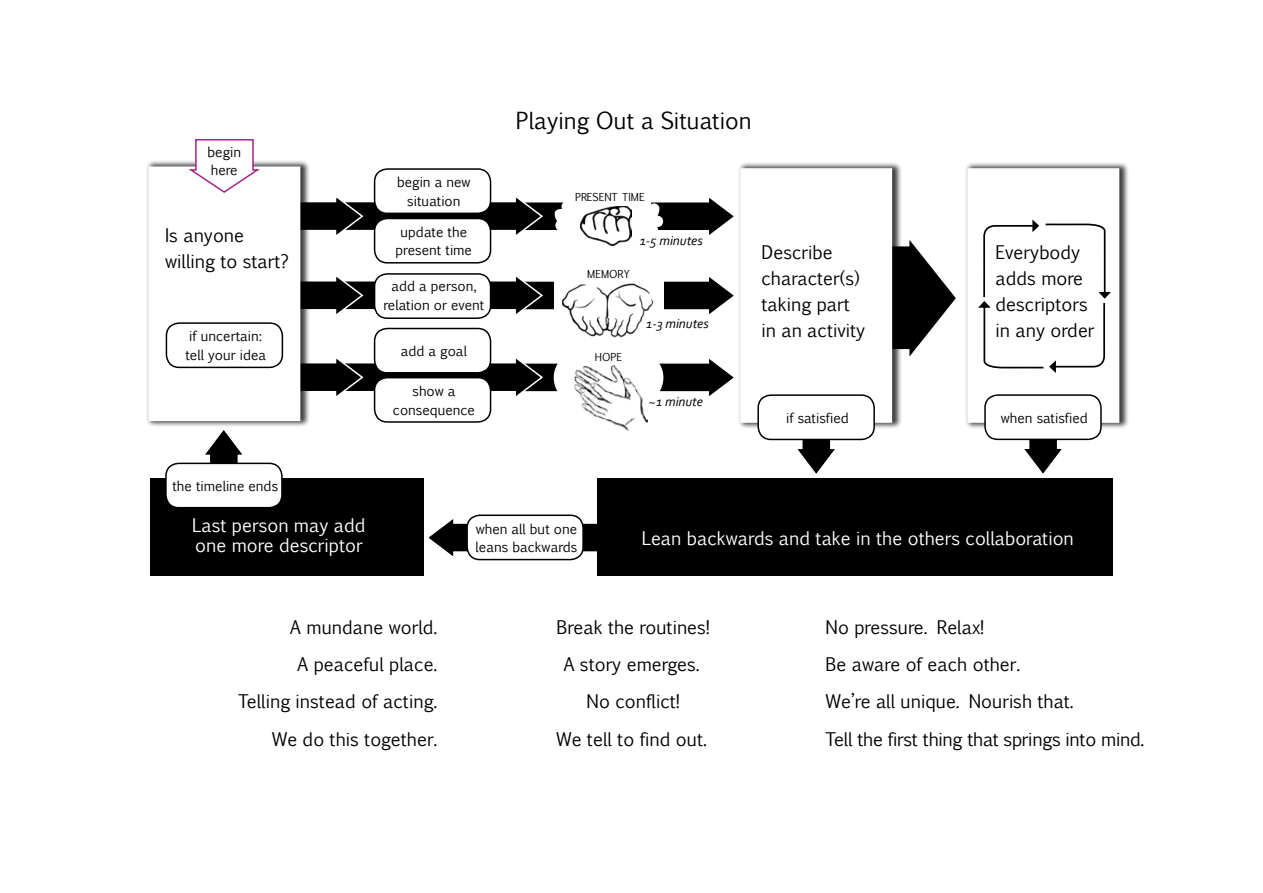
<style>
.page{position:relative;width:1263px;height:893px;background:#fff}
.page>*{position:absolute;margin:0;border:0;box-sizing:border-box;transform-origin:0 0}
.taglines{font:22.5px "Euphemia CAS";color:#000}
.taglines-2{font:18px "Euphemia CAS";color:#000}
.taglines-3{font:18px/20.2px "Euphemia CAS";color:#fff}
.flowchart_text{font:13.5px "Euphemia CAS";color:#000}
.flowchart_text-2{font:italic 13.5px "Corbel";color:#000}
.flowchart_text-3{font:10.5px "Euphemia CAS";color:#000}
</style>
<div class="page">
<svg style="left:429px;top:517px;width:168px;height:44px"></svg>
<div style="left:597px;top:479px;width:516px;height:97px;background:#000"></div>
<div style="left:150px;top:479px;width:274px;height:97px;background:#000"></div>
<svg style="left:345px;top:354px;width:389px;height:47px"></svg>
<svg style="left:809px;top:274px;width:147px;height:200px"></svg>
<svg style="left:1035px;top:464px;width:16px;height:10px"></svg>
<svg style="left:345px;top:273px;width:389px;height:46px"></svg>
<div style="left:145px;top:159px;width:200px;height:303px;background:#000;opacity:.75"></div>
<div style="left:148px;top:166px;width:152px;height:255px;background:#fff;border:2px solid #fff"></div>
<div style="left:736px;top:161px;width:201px;height:303px;background:#000;opacity:.75"></div>
<div style="left:740px;top:168px;width:152px;height:255px;background:#fff;border:2px solid #fff"></div>
<div style="left:964px;top:161px;width:200px;height:303px;background:#000;opacity:.75"></div>
<div style="left:967px;top:168px;width:152px;height:255px;background:#fff;border:2px solid #fff"></div>
<div style="left:467px;top:515px;width:116px;height:45px;background:#fff;border-radius:13px"></div>
<div style="left:466px;top:514px;width:118px;height:46px;border:2px solid #000;border-radius:13px"></div>
<div style="left:166px;top:463px;width:116px;height:45px;background:#fff;border-radius:13px"></div>
<div style="left:165px;top:463px;width:118px;height:45px;border:2px solid #000;border-radius:13px"></div>
<div style="left:166px;top:322px;width:117px;height:46px;border:2px solid #000;border-radius:13px"></div>
<div style="left:758px;top:395px;width:116px;height:44px;background:#fff;border-radius:13px"></div>
<div style="left:757px;top:394px;width:118px;height:46px;border:2px solid #000;border-radius:13px"></div>
<div style="left:985px;top:395px;width:116px;height:44px;background:#fff;border-radius:13px"></div>
<div style="left:984px;top:394px;width:118px;height:46px;border:2px solid #000;border-radius:13px"></div>
<div style="left:375px;top:274px;width:115px;height:44px;background:#fff;border-radius:13px"></div>
<div style="left:374px;top:273px;width:117px;height:46px;border:2px solid #000;border-radius:13px"></div>
<div style="left:375px;top:328px;width:115px;height:45px;background:#fff;border-radius:13px"></div>
<div style="left:374px;top:328px;width:117px;height:46px;border:2px solid #000;border-radius:13px"></div>
<div style="left:375px;top:378px;width:115px;height:44px;background:#fff;border-radius:13px"></div>
<div style="left:374px;top:377px;width:117px;height:46px;border:2px solid #000;border-radius:13px"></div>
<div style="left:554px;top:258px;width:109px;height:75px;background:#fff"></div>
<div style="left:554px;top:340px;width:109px;height:75px;background:#fff;border-radius:50%"></div>
<svg style="left:186px;top:139px;width:551px;height:125px"></svg>
<img style="left:562px;top:283px;width:91px;height:55px">
<img style="left:575px;top:365px;width:73px;height:66px">
<img style="left:580px;top:206px;width:51px;height:40px">
<svg style="left:978px;top:220px;width:133px;height:153px"></svg>
<p class="flowchart_text" style="left:207px;top:142px;width:35px">begin</p>
<p class="flowchart_text" style="left:211px;top:160px;width:28px">here</p>
<p class="taglines-2" style="left:165px;top:222px;width:81px">Is anyone</p>
<p class="taglines-2" style="left:165px;top:248px;width:125px">willing to start?</p>
<p class="flowchart_text" style="left:189px;top:327px;width:74px">if uncertain:</p>
<p class="flowchart_text" style="left:185px;top:345px;width:82px">tell your idea</p>
<p class="flowchart_text" style="left:397px;top:173px;width:75px">begin a new</p>
<p class="flowchart_text" style="left:407px;top:191px;width:55px">situation</p>
<p class="flowchart_text" style="left:401px;top:222px;width:68px">update the</p>
<p class="flowchart_text" style="left:396px;top:241px;width:78px">present time</p>
<p class="flowchart_text" style="left:391px;top:276px;width:87px">add a person,</p>
<p class="flowchart_text" style="left:384px;top:295px;width:102px">relation or event</p>
<p class="flowchart_text" style="left:401px;top:341px;width:68px">add a goal</p>
<p class="flowchart_text" style="left:412px;top:381px;width:45px">show a</p>
<p class="flowchart_text" style="left:393px;top:400px;width:84px">consequence</p>
<p class="taglines" style="left:516px;top:104px;width:237px">Playing Out a Situation</p>
<p class="flowchart_text-3" style="left:575px;top:190px;width:71px">PRESENT TIME</p>
<p class="flowchart_text-3" style="left:587px;top:267px;width:44px">MEMORY</p>
<p class="flowchart_text-2" style="left:640px;top:232px;width:65px">1-5 minutes</p>
<p class="flowchart_text-3" style="left:595px;top:349px;width:29px">HOPE</p>
<p class="flowchart_text-2" style="left:646px;top:315px;width:64px">1-3 minutes</p>
<p class="flowchart_text-2" style="left:649px;top:394px;width:56px">~1 minute</p>
<p class="taglines-2" style="left:761px;top:239px;width:73px">Describe</p>
<p class="taglines-2" style="left:761px;top:265px;width:100px">character(s)</p>
<p class="taglines-2" style="left:761px;top:291px;width:90px">taking part</p>
<p class="taglines-2" style="left:761px;top:317px;width:105px">in an activity</p>
<p class="flowchart_text" style="left:786px;top:408px;width:64px">if satisfied</p>
<p class="taglines-2" style="left:995px;top:239px;width:86px">Everybody</p>
<p class="taglines-2" style="left:995px;top:265px;width:89px">adds more</p>
<p class="taglines-2" style="left:995px;top:291px;width:94px">descriptors</p>
<p class="taglines-2" style="left:995px;top:317px;width:101px">in any order</p>
<p class="flowchart_text" style="left:1001px;top:408px;width:89px">when satisfied</p>
<p class="flowchart_text" style="left:172px;top:476px;width:107px">the timeline ends</p>
<p class="taglines-3" style="left:192px;top:515px;width:175px">Last person may add one more descriptor</p>
<p class="flowchart_text" style="left:476px;top:519px;width:103px">when all but one</p>
<p class="flowchart_text" style="left:476px;top:537px;width:103px">leans backwards</p>
<p class="taglines-3" style="left:642px;top:528px;width:434px">Lean backwards and take in the others collaboration</p>
<p class="taglines-2" style="left:290px;top:614px;width:149px">A mundane world.</p>
<p class="taglines-2" style="left:297px;top:651px;width:142px">A peaceful place.</p>
<p class="taglines-2" style="left:238px;top:689px;width:201px">Telling instead of acting.</p>
<p class="taglines-2" style="left:272px;top:726px;width:167px">We do this together.</p>
<p class="taglines-2" style="left:557px;top:614px;width:155px">Break the routines!</p>
<p class="taglines-2" style="left:563px;top:651px;width:138px">A story emerges.</p>
<p class="taglines-2" style="left:587px;top:689px;width:95px">No conflict!</p>
<p class="taglines-2" style="left:556px;top:726px;width:152px">We tell to find out.</p>
<p class="taglines-2" style="left:826px;top:614px;width:160px">No pressure. Relax!</p>
<p class="taglines-2" style="left:826px;top:651px;width:196px">Be aware of each other.</p>
<p class="taglines-2" style="left:826px;top:689px;width:249px">We’re all unique. Nourish that.</p>
<p class="taglines-2" style="left:826px;top:726px;width:320px">Tell the first thing that springs into mind.</p>
</div>
